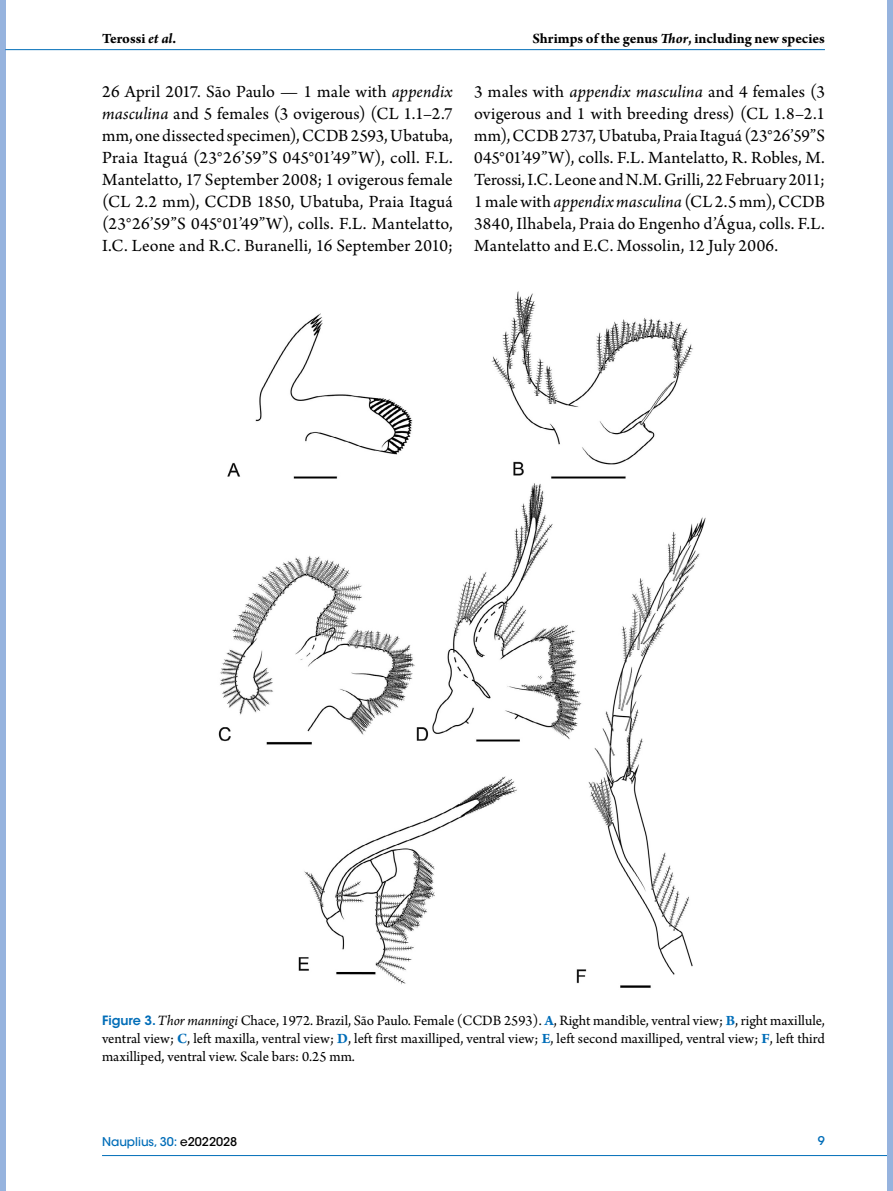
<style>
.page{position:relative;width:893px;height:1191px;background:#fff}
.page>*{position:absolute;margin:0;border:0;box-sizing:border-box;transform-origin:0 0}
.t1{font:18px/21.9px "Arno Pro";letter-spacing:.005em;color:#000;text-align:justify}
.t2{font:15px/18px "Arno Pro";color:#000;text-align:justify}
.t3{font:700 15px "Arno Pro";color:#000}
.t4{font:500 12px "ITC Avant Garde Std";color:#006db8}
.s1{font-style:italic}
.s2{font-family:"ITC Avant Garde Std";font-weight:600;font-size:12.75px;color:#006db8}
.s3{font-weight:700;color:#006db8}
.s4{color:#000}
</style>
<div class="page">
<div style="left:0;top:0;width:5px;height:1191px;background:#96b3de"></div>
<hr style="left:102px;top:1155px;width:791px;height:1px;background:#006db8">
<hr style="left:5px;top:49px;width:820px;height:1px;background:#006db8">
<div style="left:888px;top:0;width:5px;height:1191px;background:#96b3de"></div>
<img style="left:218px;top:291px;width:488px;height:697px">
<p class="t3" style="left:102px;top:30px;width:76px">Terossi <span class="s1">et al</span>.</p>
<p class="t3" style="left:532px;top:30px;width:294px">Shrimps of the genus <span class="s1">Thor</span>, including new species</p>
<p class="t1" style="left:102px;top:82px;width:352px">26 April 2017. São Paulo — 1 male with <span class="s1">appendix masculina</span> and 5 females (3 ovigerous) (CL 1.1–2.7 mm, one dissected specimen), CCDB 2593, Ubatuba, Praia Itaguá (23°26’59”S 045°01’49”W), coll. F.L.<br>Mantelatto, 17 September 2008; 1 ovigerous female (CL 2.2 mm), CCDB 1850, Ubatuba, Praia Itaguá (23°26’59”S 045°01’49”W), colls. F.L. Mantelatto, I.C. Leone and R.C. Buranelli, 16 September 2010;</p>
<p class="t1" style="left:474px;top:82px;width:352px">3 males with <span class="s1">appendix masculina</span> and 4 females (3 ovigerous and 1 with breeding dress) (CL 1.8–2.1 mm), CCDB 2737, Ubatuba, Praia Itaguá (23°26’59”S 045°01’49”W), colls. F.L. Mantelatto, R. Robles, M.<br>Terossi, I.C. Leone and N.M. Grilli, 22 February 2011; 1 male with <span class="s1">appendix masculina</span> (CL 2.5 mm), CCDB 3840, Ilhabela, Praia do Engenho d’Água, colls. F.L.<br>Mantelatto and E.C. Mossolin, 12 July 2006.</p>
<p class="t2" style="left:102px;top:1012px;width:724px"><span class="s2">Figure 3.</span> <span class="s1">Thor manningi</span> Chace, 1972. Brazil, São Paulo. Female (CCDB 2593). <span class="s3">A</span>, Right mandible, ventral view; <span class="s3">B</span>, right maxillule, ventral view; <span class="s3">C</span>, left maxilla, ventral view; <span class="s3">D</span>, left first maxilliped, ventral view; <span class="s3">E</span>, left second maxilliped, ventral view; <span class="s3">F</span>, left third maxilliped, ventral view. Scale bars: 0.25 mm.</p>
<p class="t4" style="left:102px;top:1134px;width:137px">Nauplius, 30: <span class="s4">e2022028</span></p>
<p class="t4" style="left:818px;top:1132px;width:9px">9</p>
</div>
